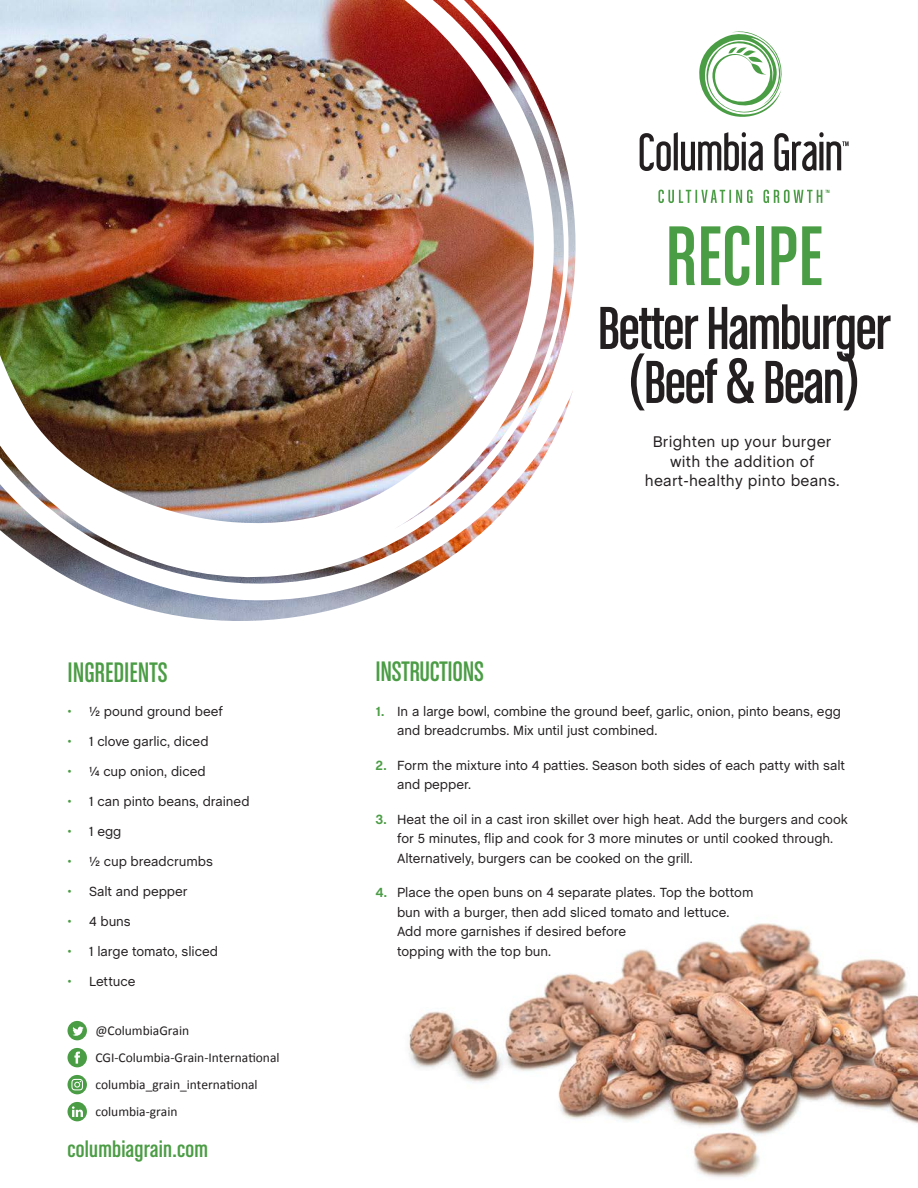
<style>
.page{position:relative;width:918px;height:1188px;background:#fff}
.page>*{position:absolute;margin:0;border:0;box-sizing:border-box;transform-origin:0 0}
.t1{font:90px "Chalet Comprime Cologne Sixty";color:#4b9d45}
.t2{font:64.5px/54px "Chalet Comprime Cologne Sixty";letter-spacing:-.02em;color:#231f20;text-align:center}
.t3{font:30px "Chalet Comprime Cologne Sixty";letter-spacing:-.01em;color:#4b9d45}
.t4{font:24px "Chalet Comprime Cologne Sixty";letter-spacing:.01em;color:#4b9d45;scale:1.1 1}
.t5{font:15.75px/19.5px "Chalet";letter-spacing:.015em;color:#231f20;text-align:center}
.t6{font:13.5px/19.5px "Chalet";letter-spacing:-.005em;color:#231f20}
.t7{font:13.5px/27px "Calibri";color:#231f20}
.s1{color:#4b9d45}
.s2{font-weight:700;color:#4b9d45}
</style>
<div class="page">
<img style="left:408px;top:923px;width:510px;height:255px">
<svg style="left:699px;top:31px;width:83px;height:86px"></svg>
<svg style="left:640px;top:132px;width:209px;height:39px"></svg>
<svg style="left:658px;top:190px;width:171px;height:13px"></svg>
<img style="left:0;top:0;width:576px;height:621px">
<svg style="left:68px;top:1048px;width:19px;height:19px"></svg>
<svg style="left:68px;top:1021px;width:19px;height:19px"></svg>
<svg style="left:68px;top:1075px;width:19px;height:19px"></svg>
<svg style="left:68px;top:1102px;width:19px;height:19px"></svg>
<h3 class="t3" style="left:68px;top:656px;width:102px">INGREDIENTS</h3>
<p class="t6" style="left:68px;top:702px;width:157px"><span class="s1">•</span> ½ pound ground beef</p>
<p class="t6" style="left:68px;top:732px;width:143px"><span class="s1">•</span> 1 clove garlic, diced</p>
<p class="t6" style="left:68px;top:762px;width:140px"><span class="s1">•</span> ¼ cup onion, diced</p>
<p class="t6" style="left:68px;top:792px;width:184px"><span class="s1">•</span> 1 can pinto beans, drained</p>
<p class="t6" style="left:68px;top:822px;width:56px"><span class="s1">•</span> 1 egg</p>
<p class="t6" style="left:68px;top:852px;width:147px"><span class="s1">•</span> ½ cup breadcrumbs</p>
<p class="t6" style="left:68px;top:882px;width:122px"><span class="s1">•</span> Salt and pepper</p>
<p class="t6" style="left:68px;top:912px;width:65px"><span class="s1">•</span> 4 buns</p>
<p class="t6" style="left:68px;top:942px;width:152px"><span class="s1">•</span> 1 large tomato, sliced</p>
<p class="t6" style="left:68px;top:972px;width:69px"><span class="s1">•</span> Lettuce</p>
<p class="t7" style="left:95px;top:1017px;width:186px">@ColumbiaGrain<br>CGI-Columbia-Grain-International columbia_grain_international columbia-grain</p>
<h3 class="t4" style="left:68px;top:1136px;width:129px">columbiagrain.com</h3>
<h1 class="t1" style="left:665px;top:206px;width:159px">RECIPE</h1>
<h2 class="t2" style="left:597px;top:300px;width:295px">Better Hamburger (Beef &amp; Bean)</h2>
<p class="t5" style="left:645px;top:433px;width:196px">Brighten up your burger with the addition of heart-healthy pinto beans.</p>
<h3 class="t3" style="left:376px;top:655px;width:110px">INSTRUCTIONS</h3>
<p class="t6" style="left:397px;top:702px;width:445px;text-indent:-22px"><span class="s2">1.</span> In a large bowl, combine the ground beef, garlic, onion, pinto beans, egg and breadcrumbs. Mix until just combined.</p>
<p class="t6" style="left:397px;top:756px;width:449px;text-indent:-22px"><span class="s2">2.</span> Form the mixture into 4 patties. Season both sides of each patty with salt and pepper.</p>
<p class="t6" style="left:397px;top:810px;width:452px;text-indent:-22px"><span class="s2">3.</span> Heat the oil in a cast iron skillet over high heat. Add the burgers and cook for 5 minutes, flip and cook for 3 more minutes or until cooked through.<br>Alternatively, burgers can be cooked on the grill.</p>
<p class="t6" style="left:397px;top:883px;width:358px;text-indent:-22px"><span class="s2">4.</span> Place the open buns on 4 separate plates. Top the bottom bun with a burger, then add sliced tomato and lettuce.<br>Add more garnishes if desired before<br>topping with the top bun.</p>
</div>
